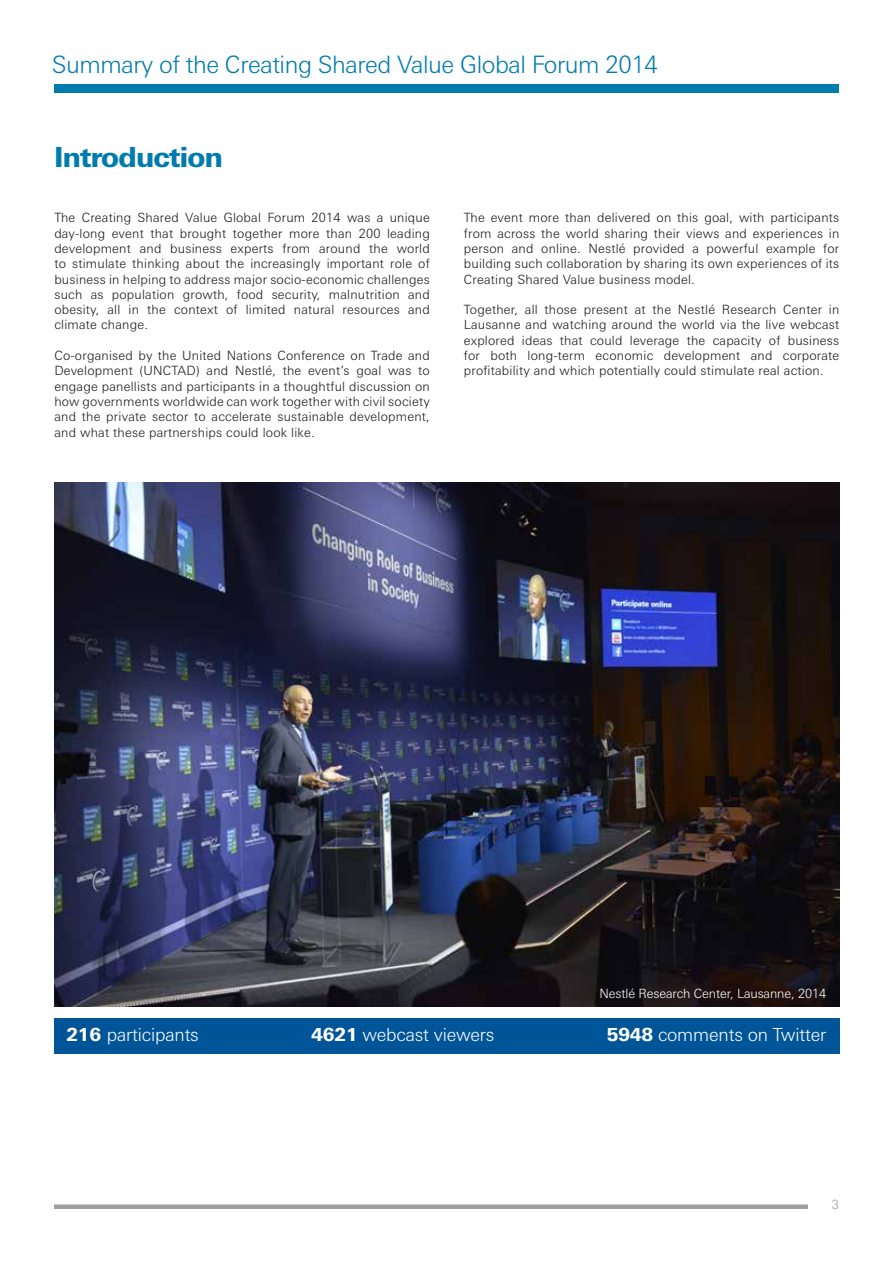
<style>
.page{position:relative;width:893px;height:1263px;background:#fff}
.page>*{position:absolute;margin:0;border:0;box-sizing:border-box;transform-origin:0 0}
.t1{font:800 27.75px "LT Univers Basic";letter-spacing:-.025em;color:#007bae}
.t2{font:300 24px "LT Univers Basic";letter-spacing:-.02em;color:#007bae}
.t3{font:300 18px "LT Univers Basic";letter-spacing:-.01em;color:#fff}
.t4{font:300 12.75px/15.3px "LT Univers Basic";letter-spacing:.015em;color:#1a171c;text-align:justify}
.t5{font:300 12.75px "LT Univers Basic";letter-spacing:-.01em;color:#fff}
.t6{font:300 12.75px "LT Univers Basic";color:#9d9ea0}
.s1{font-weight:800}
</style>
<div class="page">
<div style="left:54px;top:84px;width:785px;height:9px;background:#007bae"></div>
<div style="left:54px;top:1204px;width:754px;height:5px;background:#9d9ea0"></div>
<img style="left:54px;top:482px;width:785px;height:524px">
<div style="left:54px;top:1018px;width:785px;height:36px;background:#059"></div>
<h2 class="t2" style="left:52px;top:50px;width:607px">Summary of the Creating Shared Value Global Forum 2014</h2>
<h1 class="t1" style="left:54px;top:140px;width:170px">Introduction</h1>
<p class="t4" style="left:54px;top:210px;width:377px">The Creating Shared Value Global Forum 2014 was a unique day-long event that brought together more than 200 leading development and business experts from around the world to stimulate thinking about the increasingly important role of business in helping to address major socio-economic challenges such as population growth, food security, malnutrition and obesity, all in the context of limited natural resources and climate change.</p>
<p class="t4" style="left:54px;top:348px;width:377px">Co-organised by the United Nations Conference on Trade and Development (UNCTAD) and Nestlé, the event’s goal was to engage panellists and participants in a thoughtful discussion on how governments worldwide can work together with civil society and the private sector to accelerate sustainable development, and what these partnerships could look like.</p>
<p class="t4" style="left:464px;top:210px;width:377px">The event more than delivered on this goal, with participants from across the world sharing their views and experiences in person and online. Nestlé provided a powerful example for building such collaboration by sharing its own experiences of its Creating Shared Value business model.</p>
<p class="t4" style="left:464px;top:302px;width:377px">Together, all those present at the Nestlé Research Center in Lausanne and watching around the world via the live webcast explored ideas that could leverage the capacity of business for both long-term economic development and corporate profitability and which potentially could stimulate real action.</p>
<p class="t5" style="left:600px;top:986px;width:228px">Nestlé Research Center, Lausanne, 2014</p>
<h3 class="t3" style="left:66px;top:1024px;width:134px"><span class="s1">216</span> participants</h3>
<h3 class="t3" style="left:311px;top:1024px;width:185px"><span class="s1">4621</span> webcast viewers</h3>
<h3 class="t3" style="left:607px;top:1024px;width:221px"><span class="s1">5948</span> comments on Twitter</h3>
<p class="t6" style="left:832px;top:1197px;width:9px">3</p>
</div>
